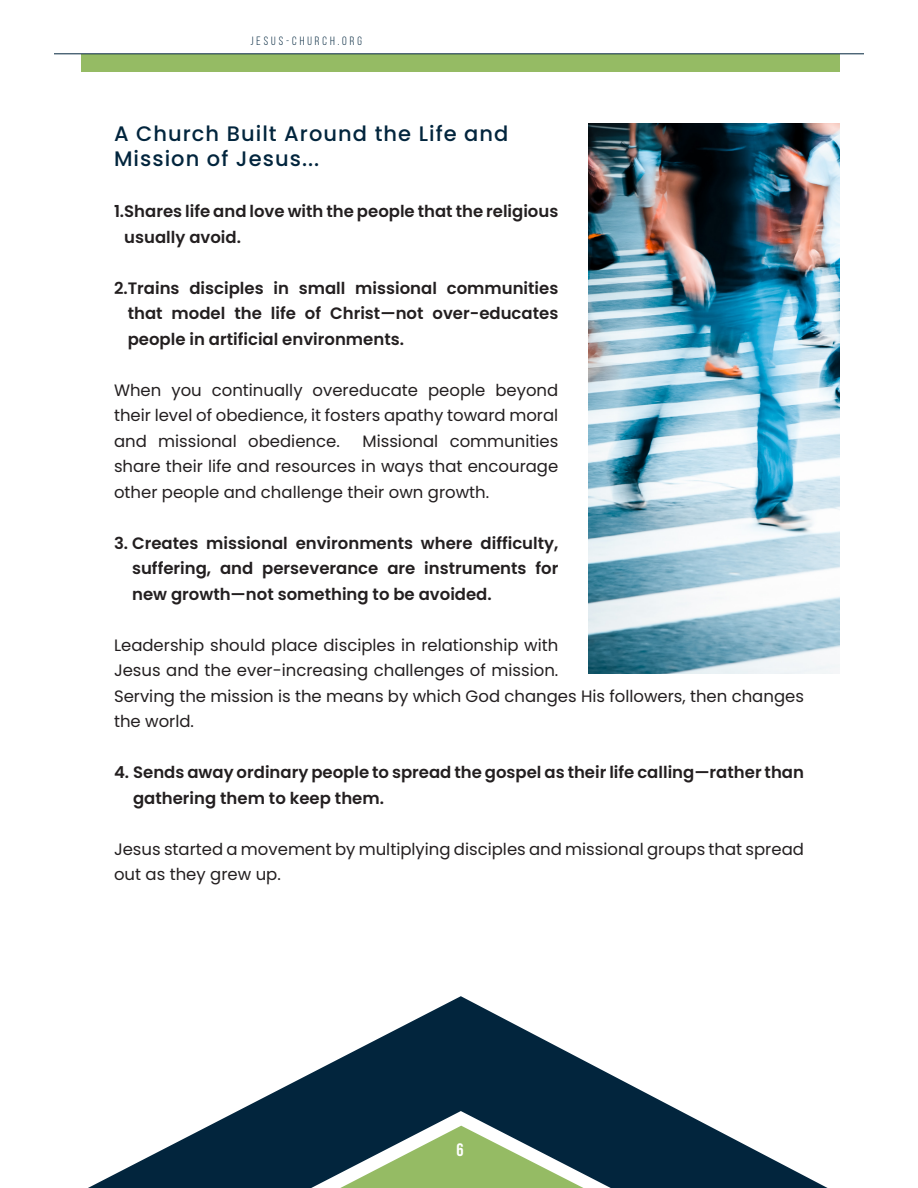
<style>
.page{position:relative;width:918px;height:1188px;background:#fff}
.page>*{position:absolute;margin:0;border:0;box-sizing:border-box;transform-origin:0 0}
.t1{font:500 21px/25.5px "Poppins";letter-spacing:.05em;color:#02253d}
.t2{font:700 18px "Bebas Neue";color:#fff}
.t3{font:16.5px/25.5px "Poppins";color:#231f20;text-align:justify}
.t4{font:600 16.5px/25.5px "Poppins";color:#231f20}
.t5{font:12px "Bebas Neue";letter-spacing:.25em;color:#02253d}
</style>
<div class="page">
<svg style="left:88px;top:996px;width:740px;height:192px"></svg>
<svg style="left:340px;top:1126px;width:243px;height:62px"></svg>
<div style="left:81px;top:54px;width:758px;height:18px;background:#95bb64"></div>
<hr style="left:54px;top:54px;width:810px;height:1px;background:#02253d">
<img style="left:588px;top:123px;width:251px;height:551px">
<p class="t5" style="left:251px;top:35px;width:113px">JESUS-CHURCH.ORG</p>
<p class="t1" style="left:114px;top:121px;width:396px">A Church Built Around the Life and<br>Mission of Jesus...</p>
<p class="t4" style="left:124px;top:199px;width:436px;text-indent:-10px">1.Shares life and love with the people that the religious usually avoid.</p>
<p class="t4" style="left:128px;top:275px;width:432px;text-align:justify;text-indent:-14px">2.Trains disciples in small missional communities that model the life of Christ—not over-educates people in artificial environments.</p>
<p class="t3" style="left:114px;top:377px;width:446px">When you continually overeducate people beyond their level of obedience, it fosters apathy toward moral and missional obedience.</p>
<p class="t3" style="left:114px;top:428px;width:446px;text-indent:248px">Missional communities share their life and resources in ways that encourage other people and challenge their own growth.</p>
<p class="t4" style="left:132px;top:530px;width:428px;text-align:justify;text-indent:-18px">3. Creates missional environments where difficulty, suffering, and perseverance are instruments for new growth—not something to be avoided.</p>
<p class="t3" style="left:114px;top:632px;width:692px;text-align:left">Leadership should place disciples in relationship with<br>Jesus and the ever-increasing challenges of mission.<br>Serving the mission is the means by which God changes His followers, then changes the world.</p>
<p class="t4" style="left:133px;top:760px;width:672px;text-indent:-19px">4. Sends away ordinary people to spread the gospel as their life calling—rather than gathering them to keep them.</p>
<p class="t3" style="left:114px;top:836px;width:692px">Jesus started a movement by multiplying disciples and missional groups that spread out as they grew up.</p>
<p class="t2" style="left:457px;top:1140px;width:9px">6</p>
</div>
